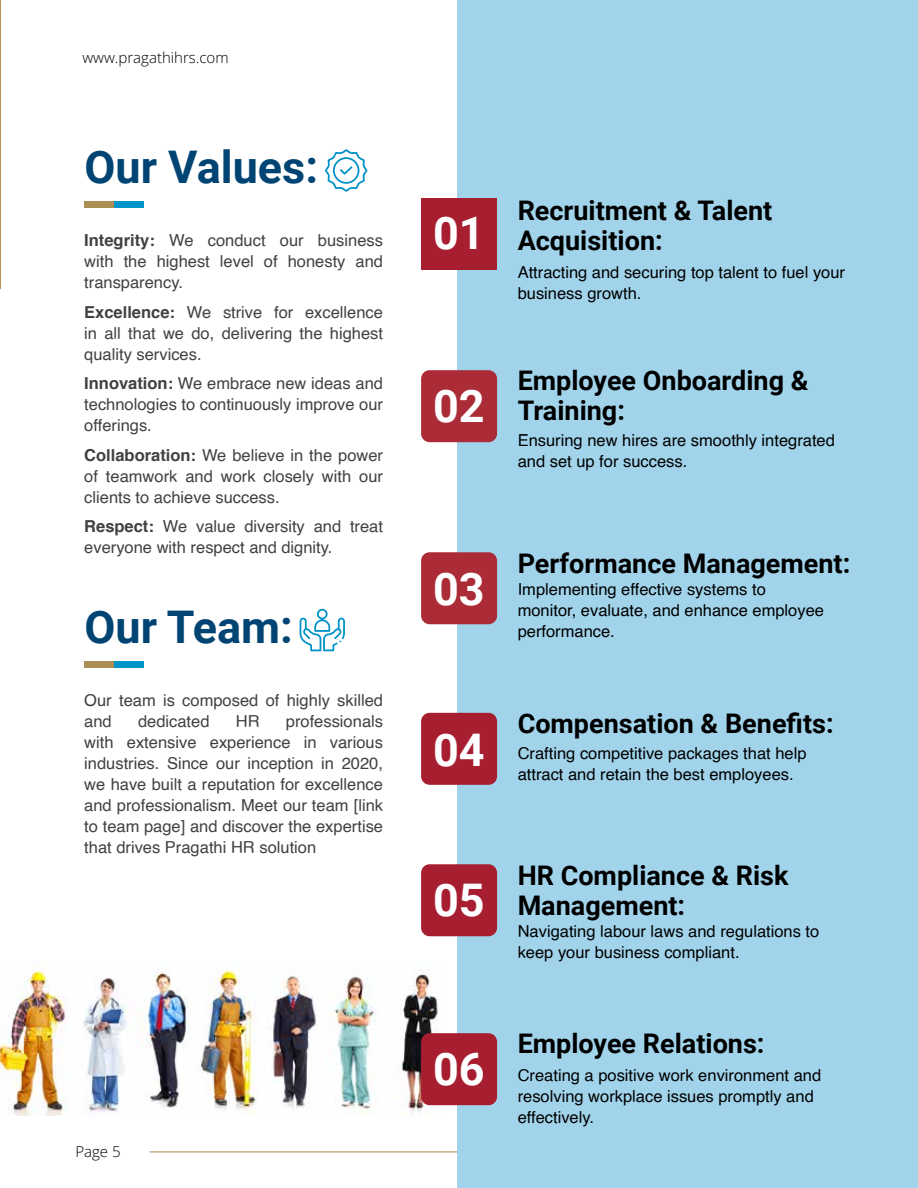
<style>
.page{position:relative;width:918px;height:1188px;background:#fff}
.page>*{position:absolute;margin:0;border:0;box-sizing:border-box;transform-origin:0 0}
.t1{font:700 45px "Roboto";color:#004474}
.t2{font:700 45px "Roboto";color:#fff}
.t3{font:700 27px/30px "Roboto";color:#000}
.t4{font:16.5px/21px "Helvetica";color:#414042;text-align:justify}
.t5{font:16.5px/21px "Helvetica";color:#000}
.t6{font:300 15px "Open Sans";color:#000}
.s1{font-weight:700}
</style>
<div class="page">
<hr style="left:0;top:0;width:1px;height:288px;background:#b29456">
<div style="left:84px;top:201px;width:32px;height:7px;background:#aa8d52"></div>
<div style="left:114px;top:201px;width:29px;height:7px;background:#0095ca"></div>
<div style="left:84px;top:661px;width:32px;height:6px;background:#aa8d52"></div>
<div style="left:114px;top:661px;width:29px;height:6px;background:#0095ca"></div>
<svg style="left:300px;top:609px;width:45px;height:42px"></svg>
<svg style="left:325px;top:149px;width:43px;height:43px"></svg>
<hr style="left:150px;top:1152px;width:534px;height:1px;background:#aa8d52">
<img style="left:0;top:962px;width:443px;height:154px">
<div style="left:458px;top:0;width:460px;height:1188px;background:#a1d4eb"></div>
<div style="left:421px;top:198px;width:76px;height:72px;background:#a81e31"></div>
<div style="left:421px;top:370px;width:76px;height:72px;background:#ab2c37;border-radius:9px"></div>
<div style="left:421px;top:552px;width:76px;height:72px;background:#ab2c37;border-radius:9px"></div>
<div style="left:421px;top:713px;width:76px;height:72px;background:#a81e31;border-radius:9px"></div>
<div style="left:421px;top:864px;width:76px;height:72px;background:#a81e31;border-radius:9px"></div>
<div style="left:421px;top:1033px;width:76px;height:72px;background:#a81e31;border-radius:9px"></div>
<p class="t6" style="left:82px;top:47px;width:148px">www.pragathihrs.com</p>
<h1 class="t1" style="left:84px;top:135px;width:235px">Our Values:</h1>
<p class="t4" style="left:84px;top:230px;width:300px"><span class="s1">Integrity:</span> We conduct our business with the highest level of honesty and transparency.</p>
<p class="t4" style="left:84px;top:302px;width:300px"><span class="s1">Excellence:</span> We strive for excellence in all that we do, delivering the highest quality services.</p>
<p class="t4" style="left:84px;top:373px;width:300px"><span class="s1">Innovation:</span> We embrace new ideas and technologies to continuously improve our offerings.</p>
<p class="t4" style="left:84px;top:445px;width:300px"><span class="s1">Collaboration:</span> We believe in the power of teamwork and work closely with our clients to achieve success.</p>
<p class="t4" style="left:84px;top:516px;width:300px"><span class="s1">Respect:</span> We value diversity and treat everyone with respect and dignity.</p>
<h1 class="t1" style="left:84px;top:595px;width:210px">Our Team:</h1>
<p class="t4" style="left:84px;top:690px;width:300px">Our team is composed of highly skilled and</p>
<p class="t4" style="left:84px;top:711px;width:300px;text-indent:202px">professionals with extensive experience in various industries. Since our inception in 2020, we have built a reputation for excellence and professionalism. Meet our team [link to team page] and discover the expertise that drives Pragathi HR solution</p>
<p class="t4" style="left:138px;top:711px;width:73px">dedicated</p>
<p class="t4" style="left:236px;top:711px;width:25px">HR</p>
<p class="t6" style="left:75px;top:1141px;width:47px">Page 5</p>
<h1 class="t2" style="left:433px;top:201px;width:53px">01</h1>
<h1 class="t2" style="left:433px;top:375px;width:53px">02</h1>
<h1 class="t2" style="left:433px;top:557px;width:53px">03</h1>
<h1 class="t2" style="left:433px;top:719px;width:53px">04</h1>
<h1 class="t2" style="left:433px;top:869px;width:53px">05</h1>
<h1 class="t2" style="left:433px;top:1038px;width:53px">06</h1>
<h2 class="t3" style="left:518px;top:194px;width:256px">Recruitment &amp; Talent<br>Acquisition:</h2>
<p class="t5" style="left:518px;top:263px;width:329px">Attracting and securing top talent to fuel your business growth.</p>
<h2 class="t3" style="left:518px;top:365px;width:292px">Employee Onboarding &amp;<br>Training:</h2>
<p class="t5" style="left:518px;top:430px;width:319px">Ensuring new hires are smoothly integrated and set up for success.</p>
<h2 class="t3" style="left:518px;top:547px;width:334px">Performance Management:</h2>
<p class="t5" style="left:518px;top:580px;width:308px">Implementing effective systems to monitor, evaluate, and enhance employee performance.</p>
<h2 class="t3" style="left:518px;top:707px;width:317px">Compensation &amp; Benefits:</h2>
<p class="t5" style="left:518px;top:743px;width:290px">Crafting competitive packages that help attract and retain the best employees.</p>
<h2 class="t3" style="left:518px;top:859px;width:272px">HR Compliance &amp; Risk<br>Management:</h2>
<p class="t5" style="left:518px;top:922px;width:303px">Navigating labour laws and regulations to keep your business compliant.</p>
<h2 class="t3" style="left:518px;top:1028px;width:248px">Employee Relations:</h2>
<p class="t5" style="left:518px;top:1065px;width:305px">Creating a positive work environment and resolving workplace issues promptly and effectively.</p>
</div>
